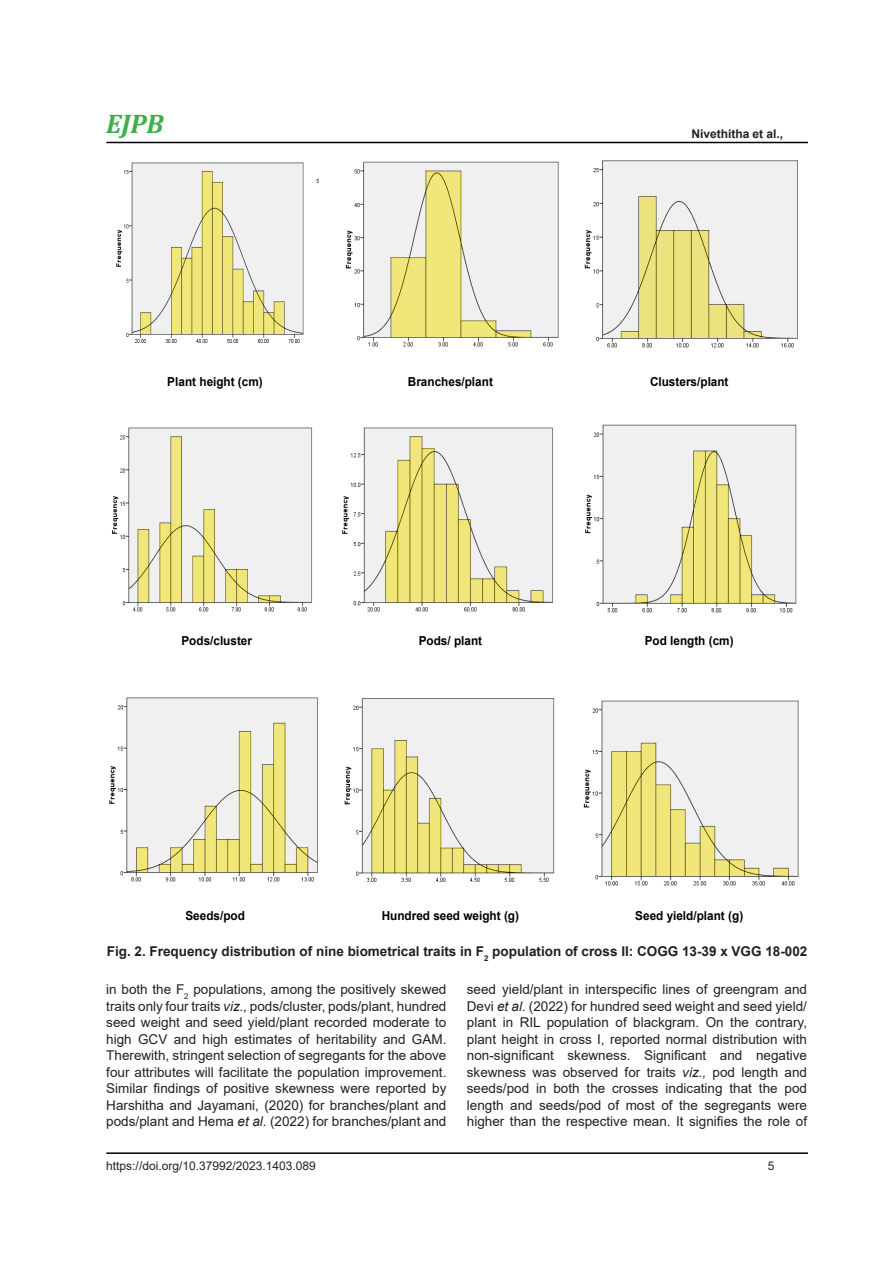
<style>
.page{position:relative;width:893px;height:1263px;background:#fff}
.page>*{position:absolute;margin:0;border:0;box-sizing:border-box;transform-origin:0 0}
.t1{font:italic 700 27px "Cambria";color:#40ae49}
.body_text{font:13.5px/16.5px "Arial";color:#231f20;text-align:justify}
.body_text-2{font:700 13.5px "Arial";color:#231f20}
.t2{font:700 12.45px "Arial";color:#000;scale:.95 1}
.t3{font:12px "Arial";color:#231f20}
.t4{font:700 12px "Arial";color:#231f20}
.s1{font-style:italic}
</style>
<div class="page">
<hr style="left:106px;top:1152px;width:702px;height:2px;background:#000">
<hr style="left:106px;top:142px;width:702px;height:1px;background:#000">
<img style="left:116px;top:162px;width:203px;height:181px">
<img style="left:112px;top:427px;width:200px;height:185px">
<img style="left:109px;top:697px;width:209px;height:185px">
<img style="left:344px;top:698px;width:211px;height:184px">
<img style="left:584px;top:160px;width:214px;height:188px">
<img style="left:345px;top:161px;width:214px;height:186px">
<img style="left:585px;top:424px;width:212px;height:189px">
<img style="left:342px;top:427px;width:211px;height:185px">
<img style="left:583px;top:700px;width:216px;height:186px">
<h1 class="t1" style="left:106px;top:105px;width:59px">EJPB</h1>
<p class="t4" style="left:691px;top:125px;width:93px">Nivethitha et al.,</p>
<p class="t2" style="left:167px;top:373px;width:102px">Plant height (cm)</p>
<p class="t2" style="left:408px;top:373px;width:91px">Branches/plant</p>
<p class="t2" style="left:650px;top:373px;width:84px">Clusters/plant</p>
<p class="t2" style="left:181px;top:631px;width:76px">Pods/cluster</p>
<p class="t2" style="left:419px;top:631px;width:68px">Pods/ plant</p>
<p class="t2" style="left:645px;top:631px;width:95px">Pod length (cm)</p>
<p class="t2" style="left:185px;top:907px;width:64px">Seeds/pod</p>
<p class="t2" style="left:382px;top:907px;width:146px">Hundred seed weight (g)</p>
<p class="t2" style="left:635px;top:907px;width:115px">Seed yield/plant (g)</p>
<p class="body_text-2" style="left:107px;top:942px;width:702px">Fig. 2. Frequency distribution of nine biometrical traits in F<sub>2</sub> population of cross II: COGG 13-39 x VGG 18-002</p>
<p class="body_text" style="left:106px;top:981px;width:342px">in both the F<sub>2</sub> populations, among the positively skewed traits only four traits <span class="s1">viz.,</span> pods/cluster, pods/plant, hundred seed weight and seed yield/plant recorded moderate to high GCV and high estimates of heritability and GAM.<br>Therewith, stringent selection of segregants for the above four attributes will facilitate the population improvement.<br>Similar findings of positive skewness were reported by Harshitha and Jayamani, (2020) for branches/plant and pods/plant and Hema <span class="s1">et al</span>. (2022) for branches/plant and</p>
<p class="body_text" style="left:467px;top:981px;width:342px">seed yield/plant in interspecific lines of greengram and Devi <span class="s1">et al.</span> (2022) for hundred seed weight and seed yield/ plant in RIL population of blackgram. On the contrary, plant height in cross I, reported normal distribution with non-significant skewness. Significant and negative skewness was observed for traits <span class="s1">viz.,</span> pod length and seeds/pod in both the crosses indicating that the pod length and seeds/pod of most of the segregants were higher than the respective mean. It signifies the role of</p>
<p class="t3" style="left:106px;top:1158px;width:211px">https://doi.org/10.37992/2023.1403.089</p>
<p class="t3" style="left:768px;top:1157px;width:8px">5</p>
</div>
